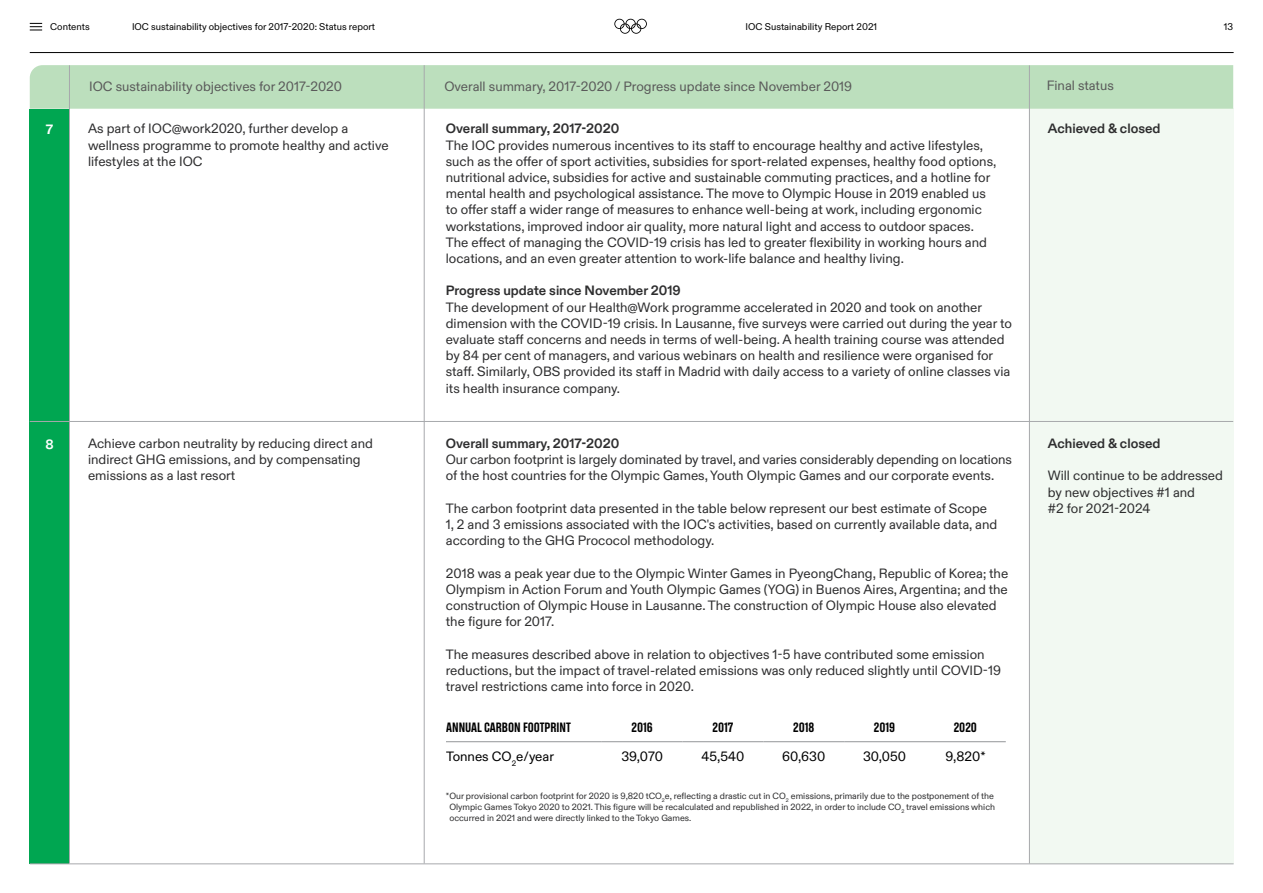
<style>
.page{position:relative;width:1263px;height:893px;background:#fff}
.page>*{position:absolute;margin:0;border:0;box-sizing:border-box;transform-origin:0 0}
.t1{font:13.5px/16.2px "Olympic Sans";color:#2e2e2f}
.t2{font:700 13.5px "Olympic Sans";color:#2e2e2f}
.t3{font:13.5px "Olympic Sans";color:#5a5a5a}
.t4{font:13.5px "Olympic Sans";color:#000}
.t5{font:13.5px "Olympic Headline";color:#000}
.t6{font:700 13.5px "Olympic Sans";color:#fff}
.t7{font:9.75px "Olympic Sans";color:#000}
.t8{font:9px/10.8px "Olympic Sans";color:#2e2e2f}
</style>
<div class="page">
<div style="left:1029px;top:109px;width:204px;height:755px;background:#f2f9f2"></div>
<div style="left:30px;top:65px;width:1203px;height:44px;background:#bcdfbd"></div>
<hr style="left:69px;top:65px;width:1px;height:798px;background:#a7a9ac">
<hr style="left:424px;top:65px;width:1px;height:798px;background:#a7a9ac">
<hr style="left:1029px;top:65px;width:1px;height:798px;background:#a7a9ac">
<div style="left:30px;top:109px;width:39px;height:754px;background:#00a651"></div>
<hr style="left:30px;top:421px;width:1203px;height:1px;background:#a7a9ac">
<hr style="left:30px;top:863px;width:1203px;height:1px;background:#a7a9ac">
<hr style="left:440px;top:741px;width:162px;height:1px;background:#939598">
<hr style="left:602px;top:741px;width:81px;height:1px;background:#939598">
<hr style="left:683px;top:741px;width:80px;height:1px;background:#939598">
<hr style="left:763px;top:741px;width:81px;height:1px;background:#939598">
<hr style="left:844px;top:741px;width:81px;height:1px;background:#939598">
<hr style="left:925px;top:741px;width:81px;height:1px;background:#939598">
<div style="left:439px;top:716px;width:7px;height:51px;background:#fff"></div>
<hr style="left:30px;top:52px;width:1203px;height:1px;background:#000">
<svg style="left:614px;top:19px;width:33px;height:15px"></svg>
<svg style="left:30px;top:23px;width:12px;height:8px"></svg>
<p class="t7" style="left:50px;top:19px;width:41px">Contents</p>
<p class="t7" style="left:132px;top:19px;width:244px">IOC sustainability objectives for 2017-2020: Status report</p>
<p class="t7" style="left:745px;top:19px;width:133px">IOC Sustainability Report 2021</p>
<p class="t7" style="left:1224px;top:19px;width:11px">13</p>
<p class="t3" style="left:89px;top:76px;width:254px">IOC sustainability objectives for 2017-2020</p>
<p class="t3" style="left:444px;top:76px;width:409px">Overall summary, 2017-2020 / Progress update since November 2019</p>
<p class="t3" style="left:1047px;top:75px;width:69px">Final status</p>
<p class="t6" style="left:46px;top:119px;width:9px">7</p>
<p class="t1" style="left:88px;top:120px;width:302px">As part of IOC@work2020, further develop a wellness programme to promote healthy and active lifestyles at the IOC</p>
<p class="t2" style="left:446px;top:118px;width:175px">Overall summary, 2017-2020</p>
<p class="t1" style="left:446px;top:136px;width:552px">The IOC provides numerous incentives to its staff to encourage healthy and active lifestyles, such as the offer of sport activities, subsidies for sport-related expenses, healthy food options, nutritional advice, subsidies for active and sustainable commuting practices, and a hotline for mental health and psychological assistance. The move to Olympic House in 2019 enabled us to offer staff a wider range of measures to enhance well-being at work, including ergonomic workstations, improved indoor air quality, more natural light and access to outdoor spaces.<br>The effect of managing the COVID-19 crisis has led to greater flexibility in working hours and locations, and an even greater attention to work-life balance and healthy living.</p>
<p class="t2" style="left:446px;top:280px;width:236px">Progress update since November 2019</p>
<p class="t1" style="left:446px;top:298px;width:567px">The development of our Health@Work programme accelerated in 2020 and took on another dimension with the COVID-19 crisis. In Lausanne, five surveys were carried out during the year to evaluate staff concerns and needs in terms of well-being. A health training course was attended by 84 per cent of managers, and various webinars on health and resilience were organised for staff. Similarly, OBS provided its staff in Madrid with daily access to a variety of online classes via its health insurance company.</p>
<p class="t6" style="left:45px;top:434px;width:10px">8</p>
<p class="t1" style="left:88px;top:434px;width:286px">Achieve carbon neutrality by reducing direct and indirect GHG emissions, and by compensating emissions as a last resort</p>
<p class="t2" style="left:446px;top:433px;width:175px">Overall summary, 2017-2020</p>
<p class="t1" style="left:446px;top:451px;width:568px">Our carbon footprint is largely dominated by travel, and varies considerably depending on locations of the host countries for the Olympic Games, Youth Olympic Games and our corporate events.</p>
<p class="t1" style="left:446px;top:499px;width:553px">The carbon footprint data presented in the table below represent our best estimate of Scope<br>1, 2 and 3 emissions associated with the IOC's activities, based on currently available data, and according to the GHG Prococol methodology.</p>
<p class="t1" style="left:446px;top:564px;width:564px">2018 was a peak year due to the Olympic Winter Games in PyeongChang, Republic of Korea; the Olympism in Action Forum and Youth Olympic Games (YOG) in Buenos Aires, Argentina; and the construction of Olympic House in Lausanne. The construction of Olympic House also elevated the figure for 2017.</p>
<p class="t1" style="left:446px;top:645px;width:557px">The measures described above in relation to objectives 1-5 have contributed some emission reductions, but the impact of travel-related emissions was only reduced slightly until COVID-19 travel restrictions came into force in 2020.</p>
<p class="t5" style="left:446px;top:720px;width:126px">ANNUAL CARBON FOOTPRINT</p>
<p class="t5" style="left:632px;top:720px;width:23px">2016</p>
<p class="t5" style="left:713px;top:720px;width:22px">2017</p>
<p class="t5" style="left:793px;top:720px;width:23px">2018</p>
<p class="t5" style="left:874px;top:720px;width:23px">2019</p>
<p class="t5" style="left:954px;top:720px;width:25px">2020</p>
<p class="t4" style="left:446px;top:746px;width:109px">Tonnes CO<sub>2</sub>e/year</p>
<p class="t4" style="left:621px;top:746px;width:43px">39,070</p>
<p class="t4" style="left:702px;top:746px;width:44px">45,540</p>
<p class="t4" style="left:782px;top:746px;width:45px">60,630</p>
<p class="t4" style="left:863px;top:746px;width:44px">30,050</p>
<p class="t4" style="left:945px;top:746px;width:42px">9,820*</p>
<p class="t8" style="left:449px;top:790px;width:547px;text-indent:-4px">*Our provisional carbon footprint for 2020 is 9,820 tCO<sub>2</sub>e, reflecting a drastic cut in CO<sub>2</sub> emissions, primarily due to the postponement of the<br>Olympic Games Tokyo 2020 to 2021. This figure will be recalculated and republished in 2022, in order to include CO<sub>2</sub> travel emissions which occurred in 2021 and were directly linked to the Tokyo Games.</p>
<p class="t2" style="left:1048px;top:118px;width:114px">Achieved &amp; closed</p>
<p class="t2" style="left:1048px;top:433px;width:114px">Achieved &amp; closed</p>
<p class="t1" style="left:1048px;top:467px;width:177px">Will continue to be addressed by new objectives #1 and<br>#2 for 2021-2024</p>
</div>
